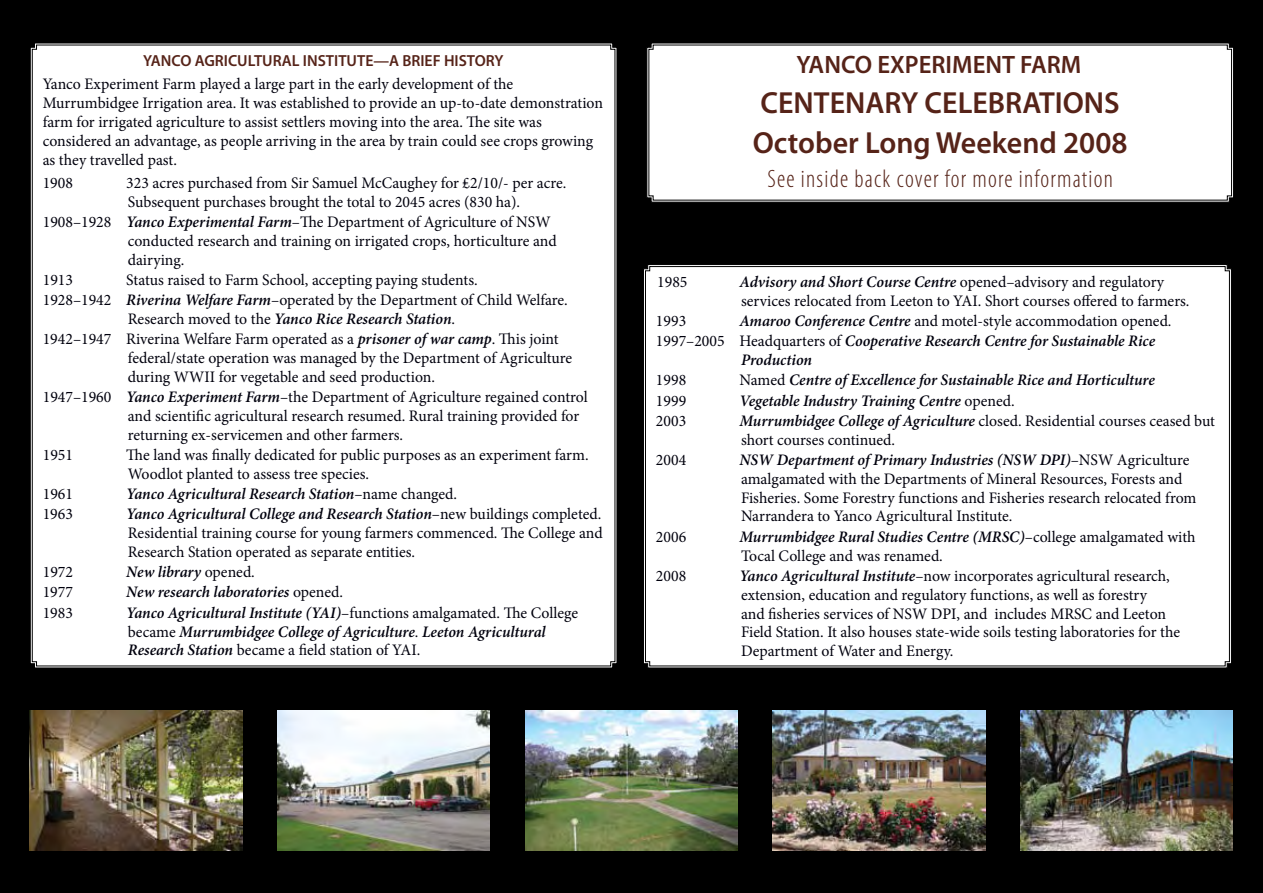
<style>
.page{position:relative;width:1263px;height:893px;background:#000}
.page>*{position:absolute;margin:0;border:0;box-sizing:border-box;transform-origin:0 0}
.t1{font:600 30.6px/40.2px "Myriad Pro";color:#562318}
.t2{font:300 condensed 25.2px "Myriad Pro";letter-spacing:.05em;color:#562318}
.t3{font:600 25.2px "Myriad Pro";color:#562318}
.t4{font:16.05px/18.9px "Minion Pro";color:#00000d}
.t5{font:italic 600 16.05px/18.9px "Minion Pro";letter-spacing:-.005em;color:#00000d}
.t6{font:600 16.05px "Myriad Pro";color:#562318}
.s1{font-weight:600;font-style:italic}
.s2{font-weight:400;font-style:normal}
</style>
<div class="page">
<div style="left:644px;top:266px;width:586px;height:401px;background:#fff"></div>
<div style="left:31px;top:44px;width:585px;height:623px;background:#fff"></div>
<img style="left:30px;top:710px;width:212px;height:140px">
<img style="left:525px;top:710px;width:212px;height:140px">
<img style="left:773px;top:710px;width:212px;height:140px">
<img style="left:1020px;top:710px;width:213px;height:140px">
<img style="left:277px;top:710px;width:213px;height:140px">
<svg style="left:646px;top:43px;width:587px;height:160px"></svg>
<div style="left:648px;top:44px;width:584px;height:157px;background:#fff"></div>
<p class="t6" style="left:143px;top:50px;width:362px">YANCO AGRICULTURAL INSTITUTE—A BRIEF HISTORY</p>
<p class="t4" style="left:43px;top:74px;width:562px">Yanco Experiment Farm played a large part in the early development of the Murrumbidgee Irrigation area. It was established to provide an up-to-date demonstration farm for irrigated agriculture to assist settlers moving into the area. The site was considered an advantage, as people arriving in the area by train could see crops growing as they travelled past.</p>
<p class="t4" style="left:43px;top:173px;width:32px">1908</p>
<p class="t4" style="left:126px;top:173px;width:442px">323 acres purchased from Sir Samuel McCaughey for ₤2/10/- per acre.</p>
<p class="t4" style="left:128px;top:192px;width:394px">Subsequent purchases brought the total to 2045 acres (830 ha).</p>
<p class="t4" style="left:43px;top:212px;width:509px">1908–1928 <span class="s1">Yanco Experimental Farm</span>–The Department of Agriculture of NSW</p>
<p class="t4" style="left:128px;top:231px;width:430px">conducted research and training on irrigated crops, horticulture and</p>
<p class="t4" style="left:128px;top:250px;width:58px">dairying.</p>
<p class="t4" style="left:43px;top:270px;width:32px">1913</p>
<p class="t4" style="left:126px;top:270px;width:353px">Status raised to Farm School, accepting paying students.</p>
<p class="t4" style="left:43px;top:290px;width:526px">1928–1942 <span class="s1">Riverina Welfare Farm</span>–operated by the Department of Child Welfare.</p>
<p class="t5" style="left:128px;top:310px;width:329px"><span class="s2">Research moved to the</span> Yanco Rice Research Station<span class="s2">.</span></p>
<p class="t4" style="left:43px;top:330px;width:517px">1942–1947 Riverina Welfare Farm operated as a <span class="s1">prisoner of war camp</span>. This joint</p>
<p class="t4" style="left:128px;top:348px;width:446px">federal/state operation was managed by the Department of Agriculture</p>
<p class="t4" style="left:128px;top:367px;width:309px">during WWII for vegetable and seed production.</p>
<p class="t4" style="left:43px;top:388px;width:547px">1947–1960 <span class="s1">Yanco Experiment Farm</span>–the Department of Agriculture regained control</p>
<p class="t4" style="left:128px;top:406px;width:453px">and scientific agricultural research resumed. Rural training provided for</p>
<p class="t4" style="left:128px;top:425px;width:277px">returning ex-servicemen and other farmers.</p>
<p class="t4" style="left:43px;top:445px;width:32px">1951</p>
<p class="t4" style="left:126px;top:445px;width:464px">The land was finally dedicated for public purposes as an experiment farm.<br>Woodlot planted to assess tree species.</p>
<p class="t4" style="left:43px;top:485px;width:32px">1961</p>
<p class="t5" style="left:126px;top:485px;width:332px">Yanco Agricultural Research Station<span class="s2">–name changed.</span></p>
<p class="t4" style="left:43px;top:505px;width:32px">1963</p>
<p class="t4" style="left:126px;top:505px;width:478px;text-align:justify"><span class="s1">Yanco Agricultural College and Research Station</span>–new buildings completed.<br>Residential training course for young farmers commenced. The College and Research Station operated as separate entities.</p>
<p class="t4" style="left:43px;top:563px;width:32px">1972</p>
<p class="t5" style="left:126px;top:563px;width:130px">New library <span class="s2">opened.</span></p>
<p class="t4" style="left:43px;top:583px;width:32px">1977</p>
<p class="t5" style="left:126px;top:583px;width:218px">New research laboratories <span class="s2">opened.</span></p>
<p class="t4" style="left:43px;top:603px;width:32px">1983</p>
<p class="t5" style="left:126px;top:604px;width:453px">Yanco Agricultural Institute (YAI)<span class="s2">–functions amalgamated. The College became</span> Murrumbidgee College of Agriculture<span class="s2">.</span> Leeton Agricultural<br>Research Station <span class="s2">became a field station of YAI.</span></p>
<h2 class="t3" style="left:796px;top:48px;width:286px">YANCO EXPERIMENT FARM</h2>
<h1 class="t1" style="left:753px;top:82px;width:376px">CENTENARY CELEBRATIONS<br>October Long Weekend 2008</h1>
<h2 class="t2" style="left:767px;top:164px;width:347px">See inside back cover for more information</h2>
<p class="t4" style="left:657px;top:272px;width:32px">1985</p>
<p class="t4" style="left:739px;top:272px;width:451px"><span class="s1">Advisory and Short Course Centre</span> opened–advisory and regulatory services relocated from Leeton to YAI. Short courses offered to farmers.</p>
<p class="t4" style="left:656px;top:312px;width:32px">1993</p>
<p class="t4" style="left:739px;top:312px;width:433px"><span class="s1">Amaroo Conference Centre</span> and motel-style accommodation opened.</p>
<p class="t5" style="left:656px;top:332px;width:501px"><span class="s2">1997–2005 Headquarters of</span> Cooperative Research Centre for Sustainable Rice</p>
<p class="t5" style="left:741px;top:351px;width:73px">Production</p>
<p class="t4" style="left:656px;top:371px;width:32px">1998</p>
<p class="t5" style="left:739px;top:371px;width:417px"><span class="s2">Named</span> Centre of Excellence for Sustainable Rice and Horticulture</p>
<p class="t4" style="left:656px;top:391px;width:32px">1999</p>
<p class="t5" style="left:739px;top:392px;width:277px">Vegetable Industry Training Centre <span class="s2">opened.</span></p>
<p class="t4" style="left:656px;top:411px;width:32px">2003</p>
<p class="t4" style="left:739px;top:411px;width:477px"><span class="s1">Murrumbidgee College of Agriculture</span> closed. Residential courses ceased but short courses continued.</p>
<p class="t4" style="left:656px;top:450px;width:32px">2004</p>
<p class="t4" style="left:739px;top:450px;width:458px"><span class="s1">NSW Department of Primary Industries (NSW DPI)</span>–NSW Agriculture amalgamated with the Departments of Mineral Resources, Forests and Fisheries. Some Forestry functions and Fisheries research relocated from Narrandera to Yanco Agricultural Institute.</p>
<p class="t4" style="left:656px;top:527px;width:32px">2006</p>
<p class="t4" style="left:739px;top:527px;width:458px"><span class="s1">Murrumbidgee Rural Studies Centre (MRSC)</span>–college amalgamated with<br>Tocal College and was renamed.</p>
<p class="t4" style="left:656px;top:566px;width:32px">2008</p>
<p class="t4" style="left:739px;top:566px;width:442px"><span class="s1">Yanco Agricultural Institute</span>–now incorporates agricultural research, extension, education and regulatory functions, as well as forestry<br>and fisheries services of NSW DPI, and includes MRSC and Leeton Field Station. It also houses state-wide soils testing laboratories for the Department of Water and Energy.</p>
</div>
